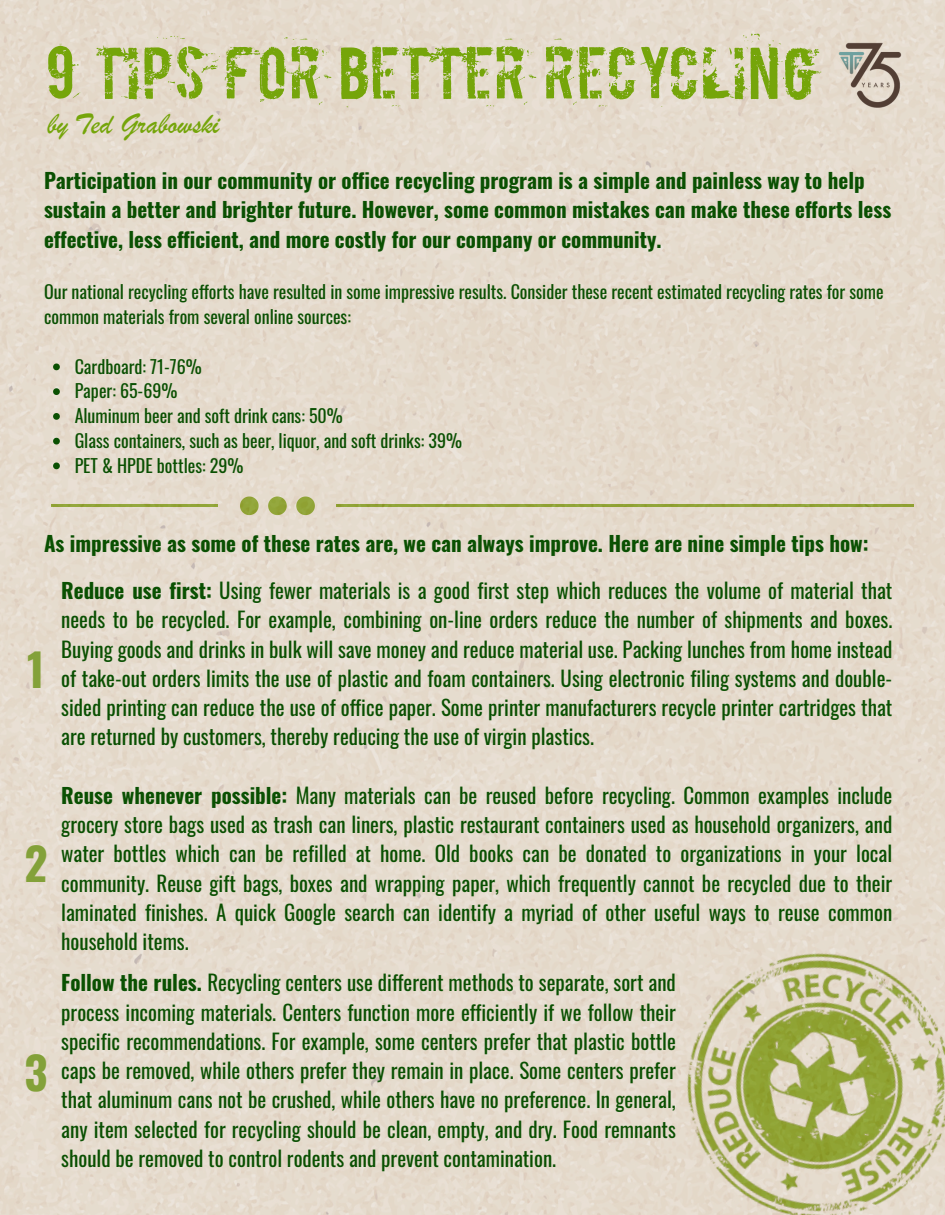
<style>
.page{position:relative;width:945px;height:1215px;background:#fff}
.page>*{position:absolute;margin:0;border:0;box-sizing:border-box;transform-origin:0 0}
.t1{font:61.65px "Boycott";color:#75a50a}
.t2{font:700 45px "Oswald";color:#83a139}
.t3{font:30px "Brush Script";color:#75a50a}
.t4{font:21px/29.2px "Oswald";color:#0a5002;text-align:justify}
.t5{font:700 21px/29.2px "Oswald";color:#0a5002}
.t6{font:18px/24.8px "Oswald";color:#0a5002}
.s1{font-weight:700}
</style>
<div class="page">
<img style="left:0;top:0;width:945px;height:1215px">
<svg style="left:53px;top:364px;width:7px;height:6px"></svg>
<svg style="left:53px;top:388px;width:7px;height:7px"></svg>
<svg style="left:53px;top:413px;width:7px;height:7px"></svg>
<svg style="left:53px;top:438px;width:7px;height:7px"></svg>
<svg style="left:53px;top:463px;width:7px;height:6px"></svg>
<img style="left:839px;top:42px;width:63px;height:66px">
<p class="t1" style="left:44px;top:29px;width:772px">9 TIPS FOR BETTER RECYCLING</p>
<p class="t3" style="left:48px;top:107px;width:173px">by Ted Grabowski</p>
<h1 class="t5" style="left:44px;top:165px;width:849px">Participation in our community or office recycling program is a simple and painless way to help sustain a better and brighter future. However, some common mistakes can make these efforts less effective, less efficient, and more costly for our company or community.</h1>
<h2 class="t6" style="left:44px;top:279px;width:841px">Our national recycling efforts have resulted in some impressive results. Consider these recent estimated recycling rates for some common materials from several online sources:</h2>
<p class="t6" style="left:75px;top:353px;width:129px">Cardboard: 71-76%</p>
<h3 class="t6" style="left:75px;top:378px;width:104px">Paper: 65-69%</h3>
<p class="t6" style="left:75px;top:403px;width:270px">Aluminum beer and soft drink cans: 50%</p>
<p class="t6" style="left:75px;top:427px;width:389px">Glass containers, such as beer, liquor, and soft drinks: 39%</p>
<p class="t6" style="left:75px;top:452px;width:170px">PET &amp; HPDE bottles: 29%</p>
<p class="t5" style="left:44px;top:528px;width:826px">As impressive as some of these rates are, we can always improve. Here are nine simple tips how:</p>
<p class="t2" style="left:27px;top:635px;width:19px">1</p>
<p class="t2" style="left:24px;top:828px;width:25px">2</p>
<p class="t2" style="left:24px;top:1038px;width:25px">3</p>
<p class="t4" style="left:61px;top:575px;width:833px"><span class="s1">Reduce use first:</span> Using fewer materials is a good first step which reduces the volume of material that needs to be recycled. For example, combining on-line orders reduce the number of shipments and boxes.<br>Buying goods and drinks in bulk will save money and reduce material use. Packing lunches from home instead of take-out orders limits the use of plastic and foam containers. Using electronic filing systems and double&shy;sided printing can reduce the use of office paper. Some printer manufacturers recycle printer cartridges that are returned by customers, thereby reducing the use of virgin plastics.</p>
<p class="t4" style="left:61px;top:780px;width:833px"><span class="s1">Reuse whenever possible:</span> Many materials can be reused before recycling. Common examples include grocery store bags used as trash can liners, plastic restaurant containers used as household organizers, and water bottles which can be refilled at home. Old books can be donated to organizations in your local community. Reuse gift bags, boxes and wrapping paper, which frequently cannot be recycled due to their laminated finishes. A quick Google search can identify a myriad of other useful ways to reuse common household items.</p>
<p class="t4" style="left:61px;top:967px;width:616px"><span class="s1">Follow the rules.</span> Recycling centers use different methods to separate, sort and process incoming materials. Centers function more efficiently if we follow their specific recommendations. For example, some centers prefer that plastic bottle caps be removed, while others prefer they remain in place. Some centers prefer that aluminum cans not be crushed, while others have no preference. In general, any item selected for recycling should be clean, empty, and dry. Food remnants should be removed to control rodents and prevent contamination.</p>
</div>
